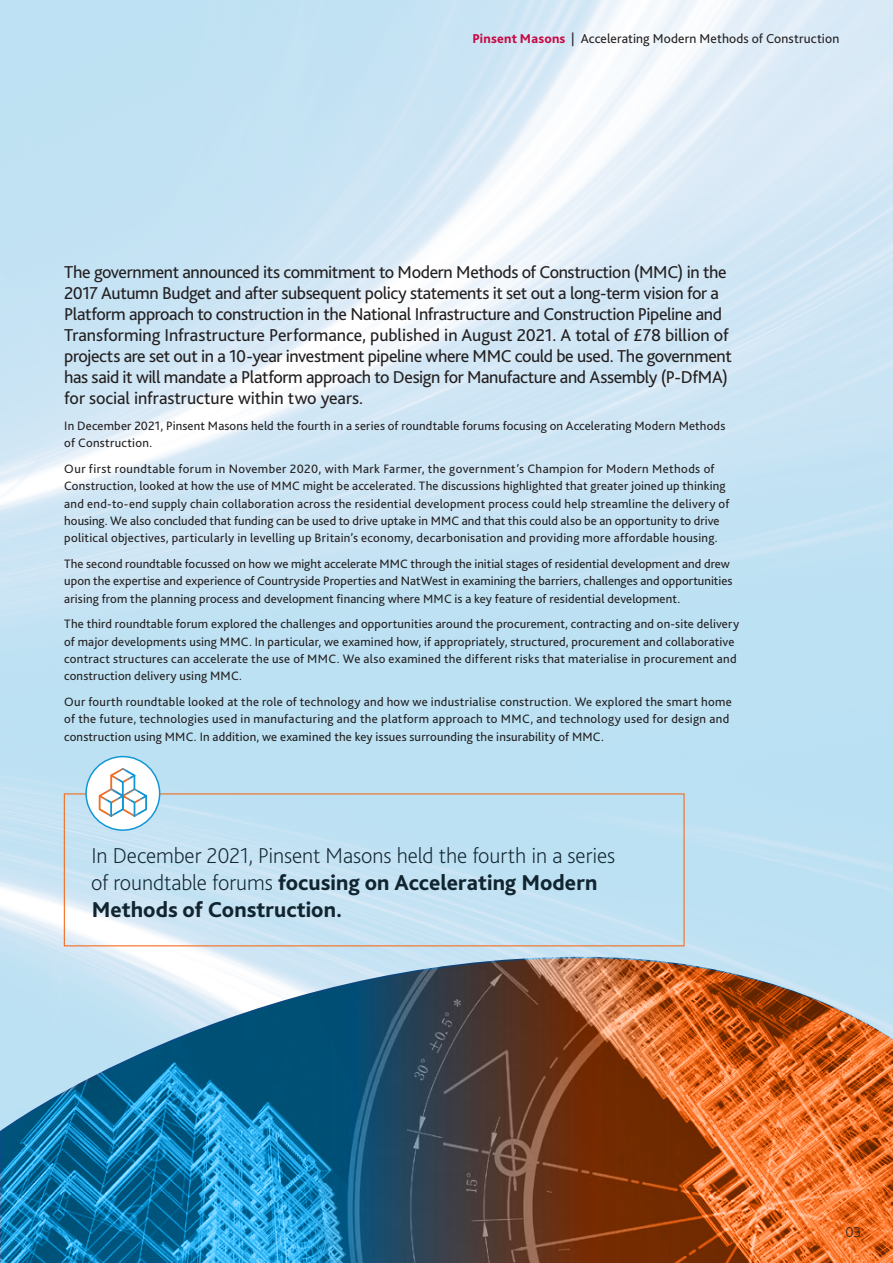
<style>
.page{position:relative;width:893px;height:1263px;background:#fff}
.page>*{position:absolute;margin:0;border:0;box-sizing:border-box;transform-origin:0 0}
.t1{font:200 22.5px/27px "Bliss 2";letter-spacing:-.005em;color:#112530}
.t2{font:18px/21px "Bliss 2";letter-spacing:-.02em;color:#231f20}
.t3{font:200 15px "Bliss 2";color:#231f20}
.t4{font:13.5px "Bliss 2";letter-spacing:.01em;color:#231f20}
.t5{font:12.75px/17.2px "Bliss 2";letter-spacing:.015em;color:#231f20}
.s1{font-weight:800;color:#c60a45}
.s2{font-weight:800}
</style>
<div class="page">
<img style="left:0;top:0;width:893px;height:957px">
<div style="left:86px;top:757px;width:74px;height:73px;background:#fff;border-radius:50%"></div>
<div style="left:85px;top:756px;width:75px;height:75px;border:2px solid #1197d6;border-radius:50%"></div>
<svg style="left:98px;top:768px;width:50px;height:49px"></svg>
<svg style="left:1px;top:958px;width:892px;height:305px;background:#71716e"></svg>
<p class="t4" style="left:472px;top:30px;width:368px"><span class="s1">Pinsent Masons</span> | Accelerating Modern Methods of Construction</p>
<p class="t2" style="left:64px;top:261px;width:669px">The government announced its commitment to Modern Methods of Construction (MMC) in the 2017 Autumn Budget and after subsequent policy statements it set out a long-term vision for a Platform approach to construction in the National Infrastructure and Construction Pipeline and Transforming Infrastructure Performance, published in August 2021. A total of £78 billion of projects are set out in a 10-year investment pipeline where MMC could be used. The government has said it will mandate a Platform approach to Design for Manufacture and Assembly (P-DfMA) for social infrastructure within two years.</p>
<p class="t5" style="left:64px;top:417px;width:663px">In December 2021, Pinsent Masons held the fourth in a series of roundtable forums focusing on Accelerating Modern Methods of Construction.</p>
<p class="t5" style="left:64px;top:460px;width:667px">Our first roundtable forum in November 2020, with Mark Farmer, the government’s Champion for Modern Methods of Construction, looked at how the use of MMC might be accelerated. The discussions highlighted that greater joined up thinking and end-to-end supply chain collaboration across the residential development process could help streamline the delivery of housing. We also concluded that funding can be used to drive uptake in MMC and that this could also be an opportunity to drive political objectives, particularly in levelling up Britain’s economy, decarbonisation and providing more affordable housing.</p>
<p class="t5" style="left:64px;top:555px;width:670px">The second roundtable focussed on how we might accelerate MMC through the initial stages of residential development and drew upon the expertise and experience of Countryside Properties and NatWest in examining the barriers, challenges and opportunities arising from the planning process and development financing where MMC is a key feature of residential development.</p>
<p class="t5" style="left:64px;top:615px;width:676px">The third roundtable forum explored the challenges and opportunities around the procurement, contracting and on-site delivery of major developments using MMC. In particular, we examined how, if appropriately, structured, procurement and collaborative contract structures can accelerate the use of MMC. We also examined the different risks that materialise in procurement and construction delivery using MMC.</p>
<p class="t5" style="left:64px;top:693px;width:669px">Our fourth roundtable looked at the role of technology and how we industrialise construction. We explored the smart home of the future, technologies used in manufacturing and the platform approach to MMC, and technology used for design and construction using MMC. In addition, we examined the key issues surrounding the insurability of MMC.</p>
<h1 class="t1" style="left:91px;top:841px;width:526px">In December 2021, Pinsent Masons held the fourth in a series of roundtable forums <span class="s2">focusing on Accelerating Modern<br>Methods of Construction.</span></h1>
<p class="t3" style="left:845px;top:1223px;width:17px">03</p>
</div>
